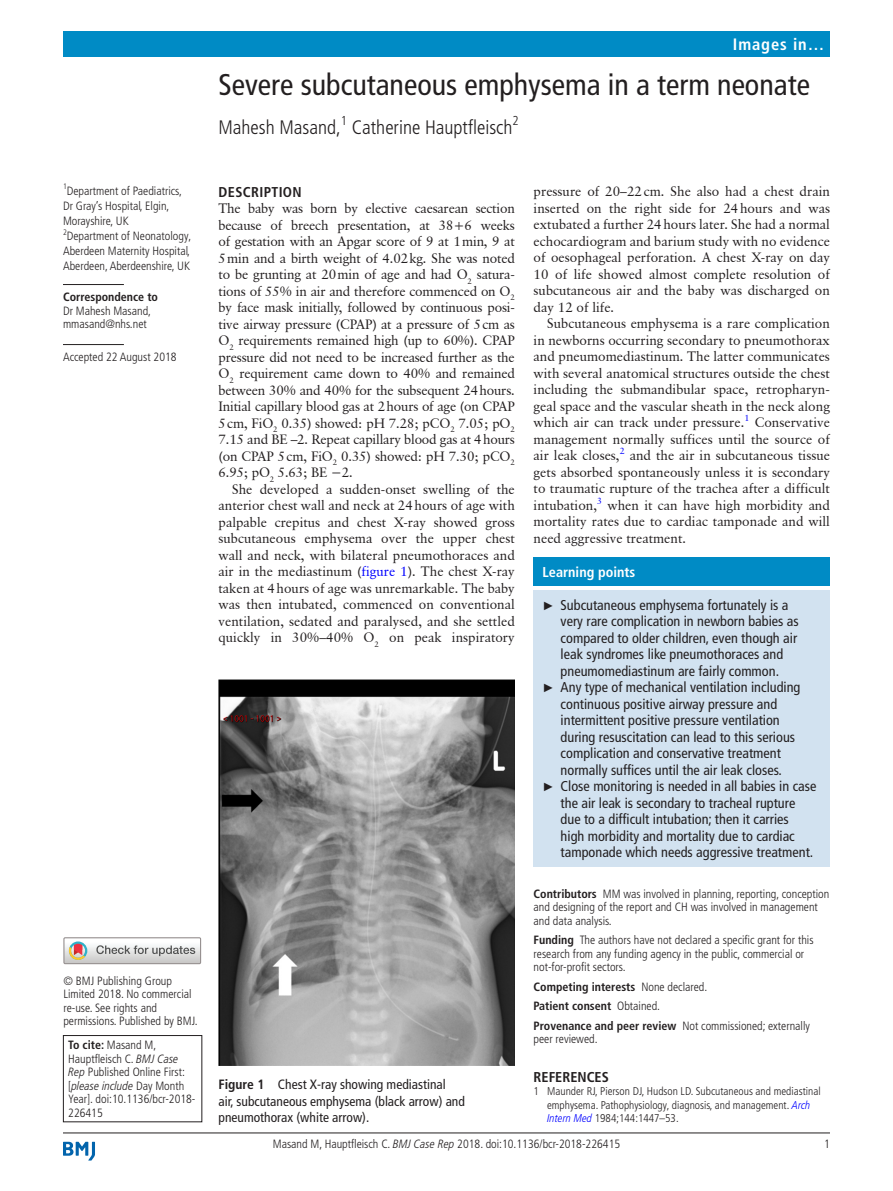
<style>
.page{position:relative;width:893px;height:1191px;background:#fff}
.page>*{position:absolute;margin:0;border:0;box-sizing:border-box;transform-origin:0 0}
.t1{font:condensed 30px "Frutiger LT Pro";color:#231f20}
.t2{font:300 condensed 19.5px "Frutiger LT Pro";color:#231f20}
.t3{font:700 condensed 16.5px "Frutiger LT Std";letter-spacing:.055em;color:#fff}
.t4{font:condensed 14.25px "Frutiger LT Pro";color:#231f20}
.t5{font:700 condensed 14.25px "Frutiger LT Pro";color:#fff}
.t6{font:700 condensed 14.25px "Frutiger LT Pro";letter-spacing:.025em;color:#231f20}
.t7{font:700 condensed 14.25px "Frutiger LT Std";color:#231f20}
.t8{font:13.5px/16.5px "Classical Garamond BT";color:#231f20;text-align:justify}
.t9{font:condensed 13.5px/16.5px "Frutiger LT Pro";color:#231f20}
.t10{font:300 condensed 12px/13.5px "Frutiger LT Pro";color:#231f20}
.t11{font:700 condensed 12px/19.5px "Frutiger LT Pro";color:#231f20}
.t12{font:300 condensed 11.25px/13.5px "Frutiger LT Pro";color:#231f20}
.s1{font-weight:700}
.s2{font-style:italic}
.s3{color:#00f}
.s4{font-family:"Arial";font-stretch:normal;font-size:12px}
.s5{font-weight:300}
.s6{font-style:italic;color:#00f}
</style>
<div class="page">
<hr style="left:63px;top:1132px;width:767px;height:1px;background:#231f20">
<svg style="left:63px;top:1141px;width:32px;height:19px"></svg>
<div style="left:63px;top:31px;width:767px;height:25px;background:#008bc5"></div>
<div style="left:63px;top:1035px;width:139px;height:87px;border:1px solid #231f20"></div>
<hr style="left:63px;top:284px;width:61px;height:1px;background:#231f20">
<hr style="left:63px;top:344px;width:61px;height:1px;background:#231f20">
<div style="left:63px;top:937px;width:138px;height:27px;border:1px solid #969090"></div>
<svg style="left:64px;top:937px;width:137px;height:26px"></svg>
<div style="left:534px;top:557px;width:296px;height:29px;background:#008bc5"></div>
<div style="left:534px;top:590px;width:296px;height:276px;background:#d2e2f0"></div>
<img style="left:219px;top:680px;width:296px;height:385px">
<p class="t10" style="left:63px;top:183px;width:130px;line-height:15px"><sup>1</sup>Department of Paediatrics,<br>Dr Gray’s Hospital, Elgin,<br>Morayshire, UK<br><sup>2</sup>Department of Neonatology,<br>Aberdeen Maternity Hospital,<br>Aberdeen, Aberdeenshire, UK</p>
<p class="t11" style="left:63px;top:287px;width:97px">Correspondence to</p>
<p class="t10" style="left:63px;top:304px;width:90px">Dr Mahesh Masand, mmasand@nhs.net</p>
<p class="t10" style="left:63px;top:351px;width:115px">Accepted 22 August 2018</p>
<p class="t10" style="left:63px;top:973px;width:136px">© BMJ Publishing Group<br>Limited 2018. No commercial re-use. See rights and permissions. Published by BMJ.</p>
<p class="t10" style="left:68px;top:1038px;width:129px"><span class="s1">To cite:</span> Masand M,<br>Hauptfleisch C. <span class="s2">BMJ Case<br>Rep</span> Published Online First: [<span class="s2">please include</span> Day Month<br>Year]. doi:10.1136/bcr-2018-<br>226415</p>
<p class="t3" style="left:733px;top:34px;width:93px">IMAGES IN…</p>
<h1 class="t1" style="left:219px;top:67px;width:593px">Severe subcutaneous emphysema in a term neonate</h1>
<h2 class="t2" style="left:219px;top:116px;width:302px">Mahesh Masand,<sup>1</sup> Catherine Hauptfleisch<sup>2</sup></h2>
<p class="t6" style="left:219px;top:183px;width:85px">Description</p>
<p class="t8" style="left:219px;top:200px;width:298px">The baby was born by elective caesarean section because of breech presentation, at 38+6 weeks of gestation with an Apgar score of 9 at 1min, 9 at 5min and a birth weight of 4.02kg. She was noted to be grunting at 20min of age and had O<sub>2</sub> satura&shy;tions of 55% in air and therefore commenced on O<sub>2 </sub>by face mask initially, followed by continuous posi&shy;tive airway pressure (CPAP) at a pressure of 5cm as O<sub>2</sub> requirements remained high (up to 60%). CPAP pressure did not need to be increased further as the O<sub>2</sub> requirement came down to 40% and remained between 30% and 40% for the subsequent 24hours.<br>Initial capillary blood gas at 2hours of age (on CPAP 5cm, FiO<sub>2</sub> 0.35) showed: pH 7.28; pCO<sub>2</sub> 7.05; pO<sub>2<br></sub>7.15 and BE –2. Repeat capillary blood gas at 4hours (on CPAP 5cm, FiO<sub>2</sub> 0.35) showed: pH 7.30; pCO<sub>2<br></sub>6.95; pO<sub>2</sub> 5.63; BE −2.</p>
<p class="t8" style="left:219px;top:480px;width:298px;text-indent:14px">She developed a sudden-onset swelling of the anterior chest wall and neck at 24hours of age with palpable crepitus and chest X-ray showed gross subcutaneous emphysema over the upper chest wall and neck, with bilateral pneumothoraces and air in the mediastinum (<span class="s3">figure 1</span>). The chest X-ray taken at 4hours of age was unremarkable. The baby was then intubated, commenced on conventional ventilation, sedated and paralysed, and she settled quickly in 30%–40% O<sub>2</sub> on peak inspiratory</p>
<p class="t9" style="left:219px;top:1076px;width:248px"><span class="s1">Figure 1</span> Chest X-ray showing mediastinal<br>air, subcutaneous emphysema (black arrow) and pneumothorax (white arrow).</p>
<p class="t8" style="left:534px;top:183px;width:298px">pressure of 20–22cm. She also had a chest drain inserted on the right side for 24hours and was extubated a further 24hours later. She had a normal echocardiogram and barium study with no evidence of oesophageal perforation. A chest X-ray on day 10 of life showed almost complete resolution of subcutaneous air and the baby was discharged on day 12 of life.</p>
<p class="t8" style="left:534px;top:315px;width:298px;text-indent:14px">Subcutaneous emphysema is a rare complication in newborns occurring secondary to pneumothorax and pneumomediastinum. The latter communicates with several anatomical structures outside the chest including the submandibular space, retropharyn&shy;geal space and the vascular sheath in the neck along which air can track under pressure.<sup>1</sup> Conservative management normally suffices until the source of air leak closes,<sup>2</sup> and the air in subcutaneous tissue gets absorbed spontaneously unless it is secondary to traumatic rupture of the trachea after a difficult intubation,<sup>3</sup> when it can have high morbidity and mortality rates due to cardiac tamponade and will need aggressive treatment.</p>
<p class="t5" style="left:543px;top:563px;width:94px">Learning points</p>
<p class="t4" style="left:543px;top:596px;width:247px"><span class="s4">►</span> Subcutaneous emphysema fortunately is a</p>
<p class="t4" style="left:561px;top:613px;width:240px">very rare complication in newborn babies as</p>
<p class="t4" style="left:561px;top:629px;width:238px">compared to older children, even though air</p>
<p class="t4" style="left:561px;top:646px;width:224px">leak syndromes like pneumothoraces and</p>
<p class="t4" style="left:561px;top:662px;width:220px">pneumomediastinum are fairly common.</p>
<p class="t4" style="left:543px;top:679px;width:259px"><span class="s4">►</span> Any type of mechanical ventilation including</p>
<p class="t4" style="left:561px;top:695px;width:218px">continuous positive airway pressure and</p>
<p class="t4" style="left:561px;top:712px;width:221px">intermittent positive pressure ventilation</p>
<p class="t4" style="left:561px;top:728px;width:236px">during resuscitation can lead to this serious</p>
<p class="t4" style="left:561px;top:745px;width:222px">complication and conservative treatment</p>
<p class="t4" style="left:561px;top:761px;width:223px">normally suffices until the air leak closes.</p>
<p class="t4" style="left:543px;top:778px;width:275px"><span class="s4">►</span> Close monitoring is needed in all babies in case</p>
<p class="t4" style="left:561px;top:794px;width:236px">the air leak is secondary to tracheal rupture</p>
<p class="t4" style="left:561px;top:811px;width:230px">due to a difficult intubation; then it carries</p>
<p class="t4" style="left:561px;top:827px;width:236px">high morbidity and mortality due to cardiac</p>
<p class="t4" style="left:561px;top:844px;width:254px">tamponade which needs aggressive treatment.</p>
<p class="t10" style="left:534px;top:887px;width:297px"><span class="s1">Contributors</span> MM was involved in planning, reporting, conception and designing of the report and CH was involved in management and data analysis.</p>
<p class="t10" style="left:534px;top:933px;width:282px"><span class="s1">Funding</span> The authors have not declared a specific grant for this research from any funding agency in the public, commercial or not-for-profit sectors.</p>
<p class="t11" style="left:534px;top:977px;width:278px">Competing interests <span class="s5">None declared.<br></span>Patient consent <span class="s5">Obtained.<br></span>Provenance and peer review <span class="s5">Not commissioned; externally</span></p>
<p class="t10" style="left:534px;top:1032px;width:66px">peer reviewed.</p>
<p class="t7" style="left:534px;top:1068px;width:77px">REFERENCES</p>
<p class="t12" style="left:547px;top:1084px;width:275px;text-indent:-14px">1 Maunder RJ, Pierson DJ, Hudson LD. Subcutaneous and mediastinal emphysema. Pathophysiology, diagnosis, and management. <span class="s6">Arch<br>Intern Med</span> 1984;144:1447–53.</p>
<p class="t10" style="left:273px;top:1136px;width:349px">Masand M, Hauptfleisch C. <span class="s2">BMJ Case Rep</span> 2018. doi:10.1136/bcr-2018-226415</p>
<p class="t10" style="left:824px;top:1136px;width:7px">1</p>
</div>
